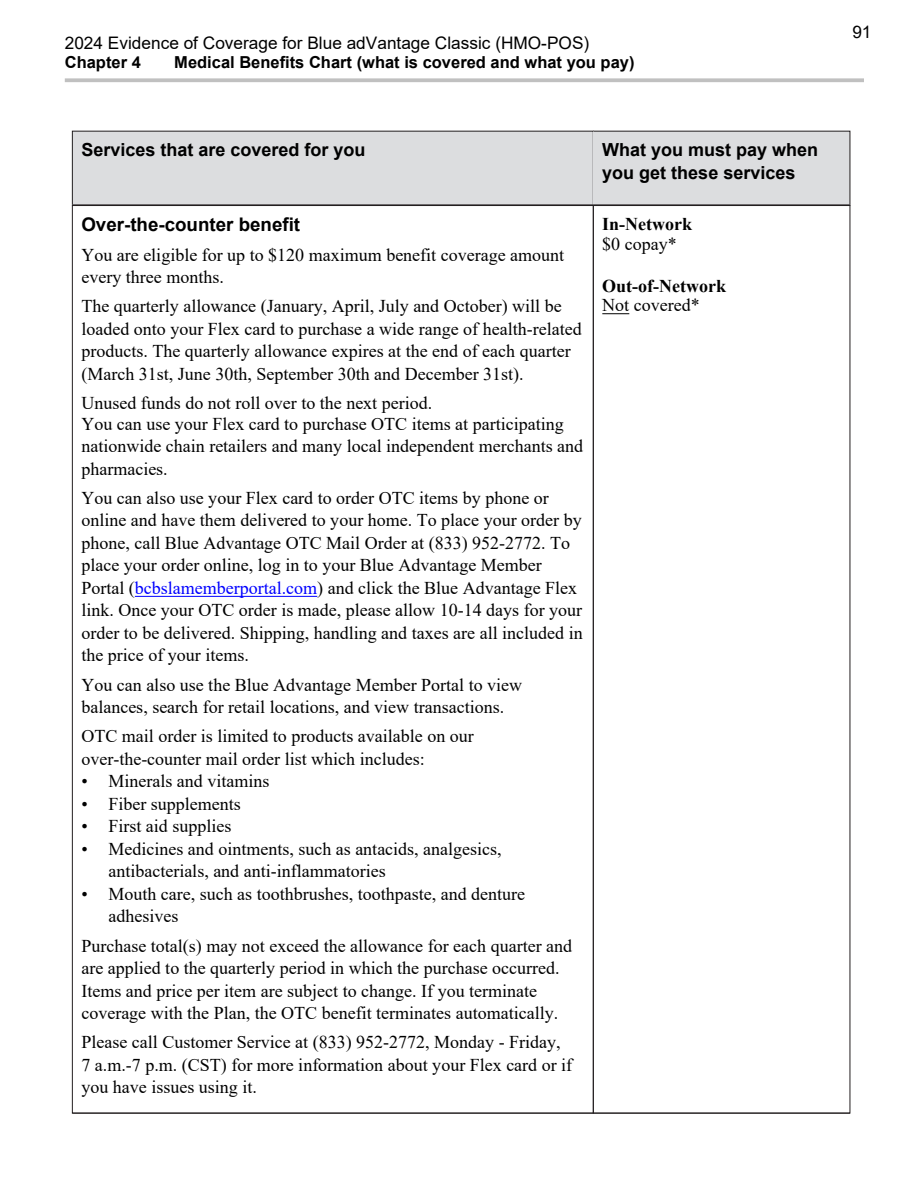
<style>
.page{position:relative;width:918px;height:1188px;background:#fff}
.page>*{position:absolute;margin:0;border:0;box-sizing:border-box;transform-origin:0 0}
.t1{font:700 18.75px "Arial";color:#000}
.t2{font:18px/22.5px "Times New Roman";color:#000}
.t3{font:700 18px/22.5px "Arial";color:#000}
.t4{font:700 18px "Times New Roman";color:#000}
.t5{font:17.25px "Arial";color:#000}
.t6{font:700 16.5px "Arial";color:#000}
.s1{color:#00f}
</style>
<div class="page">
<svg style="left:65px;top:78px;width:799px;height:4px;background:#c6c6c6"></svg>
<div style="left:72px;top:131px;width:521px;height:74px;background:#dcdddf"></div>
<div style="left:593px;top:130px;width:258px;height:75px;background:#dcdddf"></div>
<hr style="left:72px;top:1113px;width:778px;height:1px;background:#231f20">
<hr style="left:135px;top:596px;width:60px;height:1px;background:#00f">
<hr style="left:195px;top:596px;width:122px;height:1px;background:#00f">
<svg style="left:602px;top:313px;width:27px;height:1px"></svg>
<p class="t5" style="left:65px;top:33px;width:526px">2024 Evidence of Coverage for Blue adVantage Classic (HMO-POS)</p>
<p class="t6" style="left:65px;top:52px;width:78px">Chapter 4</p>
<p class="t6" style="left:174px;top:52px;width:462px">Medical Benefits Chart (what is covered and what you pay)</p>
<p class="t3" style="left:81px;top:139px;width:286px">Services that are covered for you</p>
<p class="t3" style="left:602px;top:139px;width:217px">What you must pay when you get these services</p>
<p class="t1" style="left:81px;top:214px;width:220px">Over-the-counter benefit</p>
<p class="t2" style="left:81px;top:243px;width:484px">You are eligible for up to $120 maximum benefit coverage amount every three months.</p>
<p class="t2" style="left:81px;top:295px;width:502px">The quarterly allowance (January, April, July and October) will be loaded onto your Flex card to purchase a wide range of health-related products. The quarterly allowance expires at the end of each quarter (March 31st, June 30th, September 30th and December 31st).</p>
<p class="t2" style="left:81px;top:392px;width:484px;line-height:20.7px">Unused funds do not roll over to the next period.<br>You can use your Flex card to purchase OTC items at participating</p>
<p class="t2" style="left:81px;top:435px;width:503px">nationwide chain retailers and many local independent merchants and pharmacies.</p>
<p class="t2" style="left:81px;top:487px;width:503px">You can also use your Flex card to order OTC items by phone or online and have them delivered to your home. To place your order by phone, call Blue Advantage OTC Mail Order at (833) 952-2772. To place your order online, log in to your Blue Advantage Member Portal (<span class="s1">bcbslamemberportal.com</span>) and click the Blue Advantage Flex link. Once your OTC order is made, please allow 10-14 days for your order to be delivered. Shipping, handling and taxes are all included in the price of your items.</p>
<p class="t2" style="left:81px;top:673px;width:442px">You can also use the Blue Advantage Member Portal to view balances, search for retail locations, and view transactions.</p>
<p class="t2" style="left:81px;top:725px;width:394px">OTC mail order is limited to products available on our over-the-counter mail order list which includes:</p>
<p class="t2" style="left:81px;top:770px;width:189px">• Minerals and vitamins</p>
<p class="t2" style="left:81px;top:793px;width:161px">• Fiber supplements</p>
<p class="t2" style="left:81px;top:815px;width:152px">• First aid supplies</p>
<p class="t2" style="left:108px;top:838px;width:395px;text-indent:-27px">• Medicines and ointments, such as antacids, analgesics, antibacterials, and anti-inflammatories</p>
<p class="t2" style="left:108px;top:883px;width:418px;text-indent:-27px">• Mouth care, such as toothbrushes, toothpaste, and denture adhesives</p>
<p class="t2" style="left:81px;top:934px;width:492px">Purchase total(s) may not exceed the allowance for each quarter and are applied to the quarterly period in which the purchase occurred.<br>Items and price per item are subject to change. If you terminate coverage with the Plan, the OTC benefit terminates automatically.</p>
<p class="t2" style="left:81px;top:1031px;width:492px">Please call Customer Service at (833) 952-2772, Monday - Friday,<br>7 a.m.-7 p.m. (CST) for more information about your Flex card or if you have issues using it.</p>
<p class="t4" style="left:602px;top:214px;width:92px">In-Network</p>
<p class="t2" style="left:602px;top:232px;width:76px">$0 copay*</p>
<p class="t4" style="left:602px;top:275px;width:125px">Out-of-Network</p>
<p class="t2" style="left:602px;top:294px;width:99px">Not covered*</p>
<p class="t5" style="left:852px;top:22px;width:21px">91</p>
</div>
